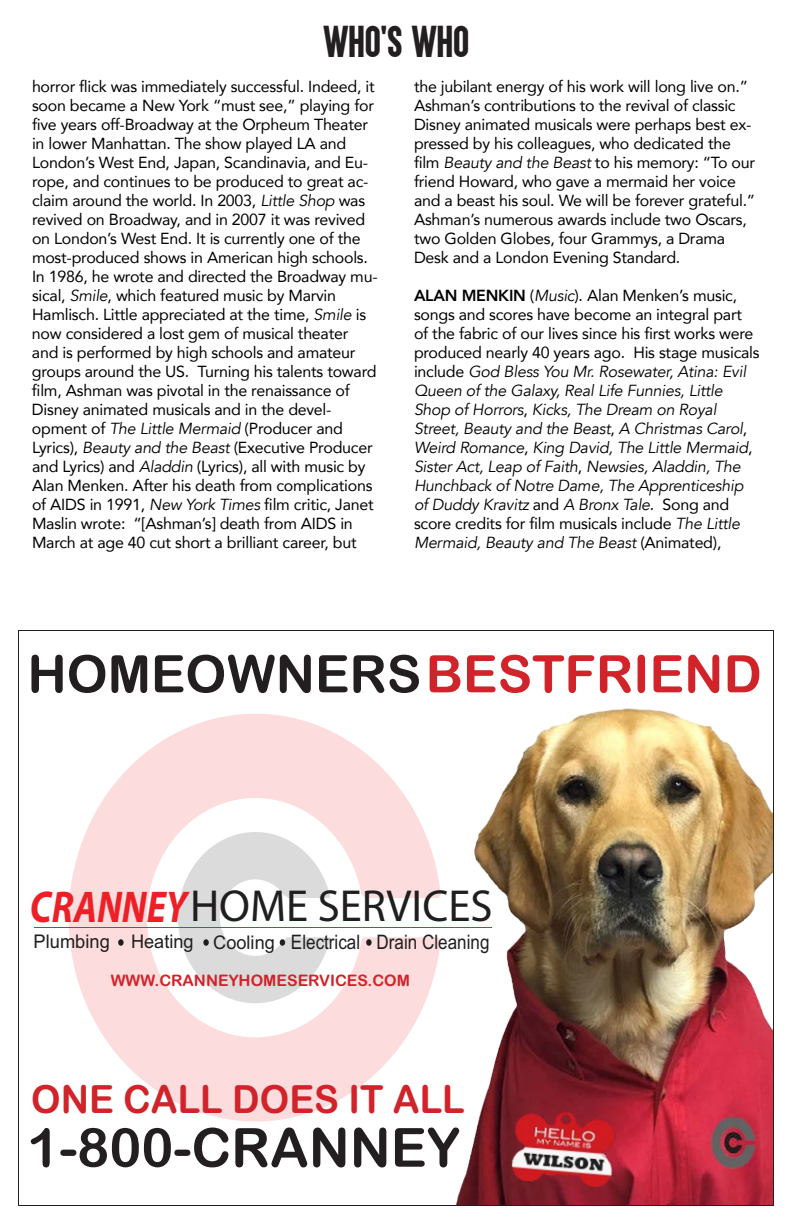
<style>
.page{position:relative;width:792px;height:1224px;background:#fff}
.page>*{position:absolute;margin:0;border:0;box-sizing:border-box;transform-origin:0 0}
.t1{font:54px "Arial Rounded MT Bold";color:#231f20}
.t2{font:51.8px "Arial Rounded MT Bold";color:#231f20}
.t3{font:45px "Myriad Pro";color:#211e1e}
.t4{font:38.8px "Arial Rounded MT Bold";color:#d1232a;scale:.96 1}
.t5{font:36px "Aku&Kamu";letter-spacing:-.015em;color:#231f20}
.t6{font:20px "Arial";color:#211e1e;scale:.86 1}
.t7{font:16px/19px "Avenir";letter-spacing:-.015em;color:#000}
.t8{font:italic 16px/19px "Avenir";letter-spacing:-.015em;color:#000}
.t9{font:15.8px "Arial Rounded MT Bold";color:#d1232a}
.s1{font-style:italic}
.s2{font-weight:800;font-style:normal}
.s3{font-style:normal}
.s4{color:#d1232a}
.s5{font-weight:700;font-style:italic;font-size:44.8px;color:#ec2026}
.s6{font-size:18.8px}
</style>
<div class="page">
<svg style="left:69px;top:714px;width:372px;height:408px;fill:#fcdcdc"></svg>
<hr style="left:34px;top:927px;width:458px;height:1px;background:#ec2026">
<svg style="left:178px;top:832px;width:153px;height:171px"></svg>
<div style="left:203px;top:939px;width:6px;height:7px;background:#211e1e;border-radius:50%"></div>
<div style="left:118px;top:939px;width:6px;height:7px;background:#211e1e;border-radius:50%"></div>
<div style="left:366px;top:939px;width:6px;height:7px;background:#211e1e;border-radius:50%"></div>
<img style="left:456px;top:708px;width:316px;height:496px">
<img style="left:503px;top:1105px;width:119px;height:96px">
<p class="t5" style="left:323px;top:23px;width:148px">WHO’S WHO</p>
<p class="t7" style="left:32px;top:77px;width:347px">horror flick was immediately successful. Indeed, it soon became a New York “must see,” playing for five years off-Broadway at the Orpheum Theater in lower Manhattan. The show played LA and London’s West End, Japan, Scandinavia, and Eu&shy;rope, and continues to be produced to great ac&shy;claim around the world. In 2003, <span class="s1">Little Shop</span> was revived on Broadway, and in 2007 it was revived on London’s West End. It is currently one of the most-produced shows in American high schools.<br>In 1986, he wrote and directed the Broadway mu&shy;sical, <span class="s1">Smile</span>, which featured music by Marvin Hamlisch. Little appreciated at the time, <span class="s1">Smile</span> is now considered a lost gem of musical theater and is performed by high schools and amateur groups around the US. Turning his talents toward film, Ashman was pivotal in the renaissance of Disney animated musicals and in the devel&shy;opment of <span class="s1">The Little Mermaid</span> (Producer and Lyrics), <span class="s1">Beauty and the Beast</span> (Executive Producer and Lyrics) and <span class="s1">Aladdin</span> (Lyrics), all with music by Alan Menken. After his death from complications of AIDS in 1991, <span class="s1">New York Times</span> film critic, Janet Maslin wrote: “[Ashman’s] death from AIDS in March at age 40 cut short a brilliant career, but</p>
<p class="t7" style="left:414px;top:77px;width:343px">the jubilant energy of his work will long live on.” Ashman’s contributions to the revival of classic Disney animated musicals were perhaps best ex&shy;pressed by his colleagues, who dedicated the film <span class="s1">Beauty and the Beast</span> to his memory: “To our friend Howard, who gave a mermaid her voice and a beast his soul. We will be forever grateful.” Ashman’s numerous awards include two Oscars, two Golden Globes, four Grammys, a Drama Desk and a London Evening Standard.</p>
<p class="t8" style="left:414px;top:286px;width:347px"><span class="s2">ALAN MENKIN</span> <span class="s3">(</span>Music<span class="s3">). Alan Menken’s music, songs and scores have become an integral part of the fabric of our lives since his first works were produced nearly 40 years ago. His stage musicals include</span> God Bless You Mr. Rosewater, Atina: Evil Queen of the Galaxy, Real Life Funnies, Little Shop of Horrors<span class="s3">,</span> Kicks, The Dream on Royal Street, Beauty and the Beast<span class="s3">,</span> A Christmas Carol<span class="s3">, </span>Weird Romance<span class="s3">,</span> King David, The Little Mermaid<span class="s3">, </span>Sister Act, Leap of Faith<span class="s3">,</span> Newsies, Aladdin, The Hunchback of Notre Dame, The Apprenticeship of Duddy Kravitz <span class="s3">and</span> A Bronx Tale<span class="s3">. Song and score credits for film musicals include</span> The Little Mermaid, Beauty and The Beast <span class="s3">(Animated),</span></p>
<p class="t2" style="left:27px;top:644px;width:736px">HOMEOWNERS<span class="s4">BESTFRIEND</span></p>
<p class="t3" style="left:30px;top:880px;width:464px"><span class="s5">CRANNEY</span> HOME SERVICES</p>
<p class="t6" style="left:34px;top:931px;width:532px"><span class="s6">Plumbing Heating Cooling</span> Electrical Drain Cleaning</p>
<p class="t9" style="left:111px;top:971px;width:301px">WWW.CRANNEYHOMESERVICES.COM</p>
<p class="t4" style="left:31px;top:1076px;width:453px">ONE CALL DOES IT ALL</p>
<p class="t1" style="left:27px;top:1117px;width:435px">1-800-CRANNEY</p>
</div>
